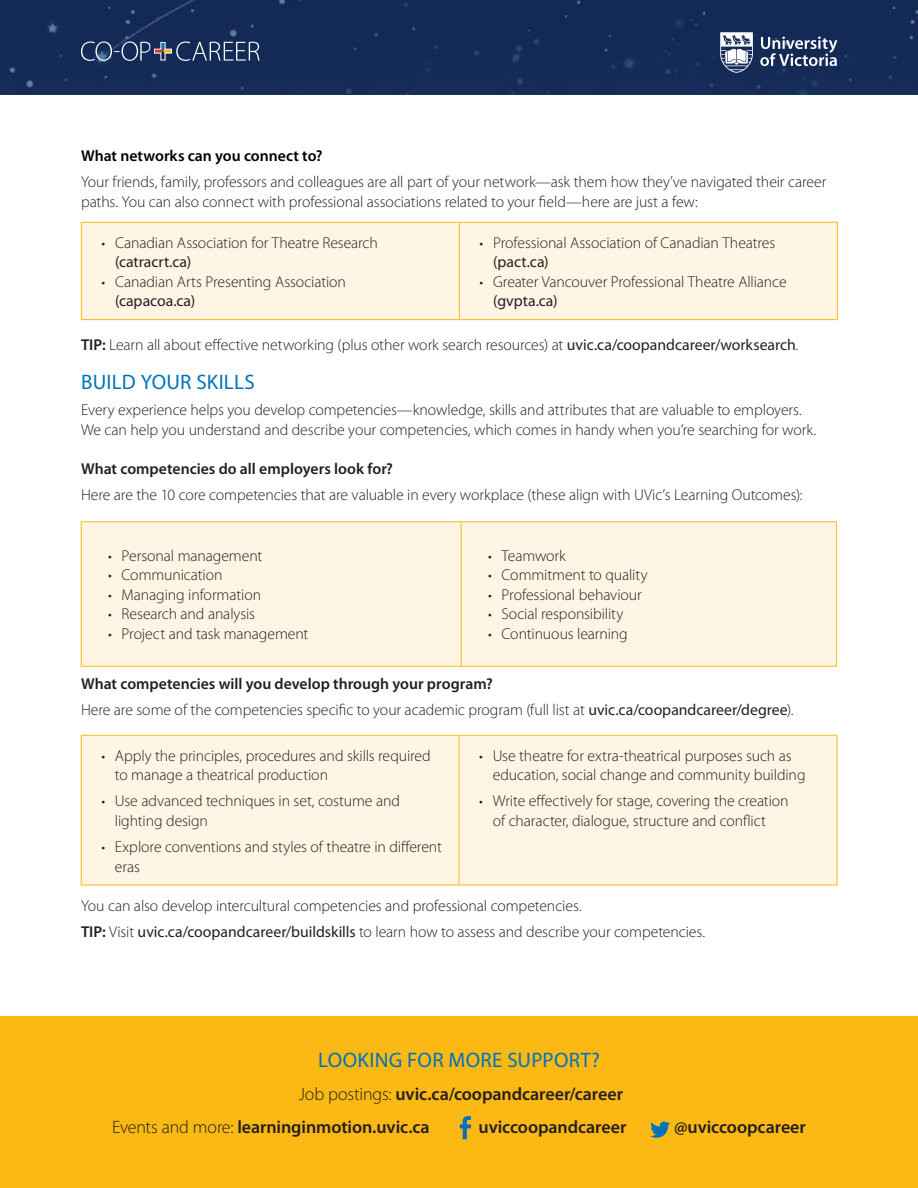
<style>
.page{position:relative;width:918px;height:1188px;background:#fff}
.page>*{position:absolute;margin:0;border:0;box-sizing:border-box;transform-origin:0 0}
.t1{font:21px "Myriad Pro";letter-spacing:.015em;color:#0072bc}
.t2{font:600 18px/33px "Myriad Pro";letter-spacing:-.005em;color:#231f20}
.t3{font:300 15.75px/19.5px "Myriad Pro";letter-spacing:-.005em;color:#231f20}
.t4{font:600 15.75px "Myriad Pro";color:#231f20}
.t5{font:600 15.75px "Myriad Pro";color:#000}
.s1{font-size:15px}
.s2{font-weight:400}
.s3{font-weight:600}
.s4{font-weight:300}
</style>
<div class="page">
<div style="left:0;top:1016px;width:918px;height:172px;background:#fdb913"></div>
<div style="left:82px;top:223px;width:755px;height:96px;background:#fff5e5"></div>
<hr style="left:81px;top:223px;width:1px;height:96px;background:#fdb913">
<hr style="left:81px;top:222px;width:378px;height:1px;background:#fdb913">
<hr style="left:459px;top:222px;width:379px;height:1px;background:#fdb913">
<hr style="left:459px;top:223px;width:1px;height:96px;background:#fdb913">
<hr style="left:837px;top:223px;width:1px;height:96px;background:#fdb913">
<hr style="left:81px;top:319px;width:378px;height:1px;background:#fdb913">
<hr style="left:459px;top:319px;width:379px;height:1px;background:#fdb913">
<div style="left:82px;top:736px;width:755px;height:149px;background:#fff5e5"></div>
<hr style="left:81px;top:736px;width:1px;height:149px;background:#fdb913">
<hr style="left:81px;top:735px;width:378px;height:1px;background:#fdb913">
<hr style="left:459px;top:735px;width:378px;height:1px;background:#fdb913">
<hr style="left:459px;top:736px;width:1px;height:149px;background:#fdb913">
<hr style="left:837px;top:736px;width:1px;height:149px;background:#fdb913">
<hr style="left:81px;top:885px;width:378px;height:1px;background:#fdb913">
<hr style="left:459px;top:885px;width:378px;height:1px;background:#fdb913">
<div style="left:82px;top:522px;width:754px;height:144px;background:#fff5e5"></div>
<hr style="left:81px;top:522px;width:1px;height:144px;background:#fdb913">
<hr style="left:81px;top:521px;width:380px;height:1px;background:#fdb913">
<hr style="left:461px;top:521px;width:376px;height:1px;background:#fdb913">
<hr style="left:461px;top:522px;width:1px;height:144px;background:#fdb913">
<hr style="left:836px;top:522px;width:1px;height:144px;background:#fdb913">
<hr style="left:81px;top:666px;width:380px;height:1px;background:#fdb913">
<hr style="left:461px;top:666px;width:376px;height:1px;background:#fdb913">
<div style="left:0;top:0;width:918px;height:94px;background:#132a56"></div>
<svg style="left:460px;top:1116px;width:11px;height:23px"></svg>
<svg style="left:650px;top:1122px;width:20px;height:16px"></svg>
<svg style="left:720px;top:32px;width:33px;height:41px"></svg>
<svg style="left:760px;top:37px;width:77px;height:29px"></svg>
<svg style="left:81px;top:42px;width:179px;height:19px"></svg>
<p class="t5" style="left:81px;top:146px;width:243px">What networks can you connect to?</p>
<p class="t3" style="left:81px;top:172px;width:747px">Your friends, family, professors and colleagues are all part of your network—ask them how they’ve navigated their career paths. You can also connect with professional associations related to your field—here are just a few:</p>
<p class="t3" style="left:115px;top:232px;width:264px;text-indent:-14px"><span class="s1">•</span> Canadian Association for Theatre Research <span class="s2">(catracrt.ca)</span></p>
<p class="t3" style="left:115px;top:271px;width:232px;text-indent:-14px"><span class="s1">•</span> Canadian Arts Presenting Association <span class="s2">(capacoa.ca)</span></p>
<p class="t3" style="left:493px;top:232px;width:284px;text-indent:-14px"><span class="s1">•</span> Professional Association of Canadian Theatres <span class="s2">(pact.ca)</span></p>
<p class="t3" style="left:493px;top:271px;width:295px;text-indent:-14px"><span class="s1">•</span> Greater Vancouver Professional Theatre Alliance <span class="s2">(gvpta.ca)</span></p>
<p class="t3" style="left:81px;top:335px;width:719px"><span class="s3">TIP:</span> Learn all about effective networking (plus other work search resources) at <span class="s2">uvic.ca/coopandcareer/worksearch</span>.</p>
<h1 class="t1" style="left:81px;top:369px;width:175px">BUILD YOUR SKILLS</h1>
<p class="t3" style="left:81px;top:400px;width:737px">Every experience helps you develop competencies—knowledge, skills and attributes that are valuable to employers.<br>We can help you understand and describe your competencies, which comes in handy when you’re searching for work.</p>
<p class="t4" style="left:81px;top:459px;width:313px">What competencies do all employers look for?</p>
<p class="t3" style="left:81px;top:485px;width:723px">Here are the 10 core competencies that are valuable in every workplace (these align with UVic’s Learning Outcomes):</p>
<p class="t3" style="left:108px;top:546px;width:156px"><span class="s1">•</span> Personal management</p>
<p class="t3" style="left:108px;top:565px;width:116px"><span class="s1">•</span> Communication</p>
<p class="t3" style="left:108px;top:585px;width:154px"><span class="s1">•</span> Managing information</p>
<p class="t3" style="left:108px;top:604px;width:148px"><span class="s1">•</span> Research and analysis</p>
<p class="t3" style="left:108px;top:624px;width:202px"><span class="s1">•</span> Project and task management</p>
<p class="t3" style="left:488px;top:546px;width:79px"><span class="s1">•</span> Teamwork</p>
<p class="t3" style="left:488px;top:565px;width:161px"><span class="s1">•</span> Commitment to quality</p>
<p class="t3" style="left:488px;top:585px;width:155px"><span class="s1">•</span> Professional behaviour</p>
<p class="t3" style="left:488px;top:604px;width:137px"><span class="s1">•</span> Social responsibility</p>
<p class="t3" style="left:488px;top:624px;width:141px"><span class="s1">•</span> Continuous learning</p>
<p class="t3" style="left:81px;top:671px;width:714px;line-height:26.2px"><span class="s3">What competencies will you develop through your program?<br></span>Here are some of the competencies specific to your academic program (full list at <span class="s2">uvic.ca/coopandcareer/degree</span>).</p>
<p class="t3" style="left:115px;top:745px;width:317px;text-indent:-14px"><span class="s1">•</span> Apply the principles, procedures and skills required to manage a theatrical production</p>
<p class="t3" style="left:115px;top:791px;width:287px;text-indent:-14px"><span class="s1">•</span> Use advanced techniques in set, costume and lighting design</p>
<p class="t3" style="left:115px;top:837px;width:329px;text-indent:-14px"><span class="s1">•</span> Explore conventions and styles of theatre in different eras</p>
<p class="t3" style="left:493px;top:745px;width:314px;text-indent:-14px"><span class="s1">•</span> Use theatre for extra-theatrical purposes such as education, social change and community building</p>
<p class="t3" style="left:479px;top:791px;width:311px;text-align:center"><span class="s1">•</span> Write effectively for stage, covering the creation of character, dialogue, structure and conflict</p>
<p class="t3" style="left:81px;top:893px;width:626px;line-height:26.2px">You can also develop intercultural competencies and professional competencies.<br><span class="s3">TIP:</span> Visit <span class="s2">uvic.ca/coopandcareer/buildskills</span> to learn how to assess and describe your competencies.</p>
<h1 class="t1" style="left:318px;top:1047px;width:283px">LOOKING FOR MORE SUPPORT?</h1>
<p class="t2" style="left:112px;top:1077px;width:513px;text-indent:187px"><span class="s4">Job postings:</span> uvic.ca/coopandcareer/career<br><span class="s4">Events and more:</span> learninginmotion.uvic.ca</p>
<p class="t2" style="left:479px;top:1110px;width:149px">uviccoopandcareer</p>
<p class="t2" style="left:674px;top:1110px;width:133px">@uviccoopcareer</p>
</div>
